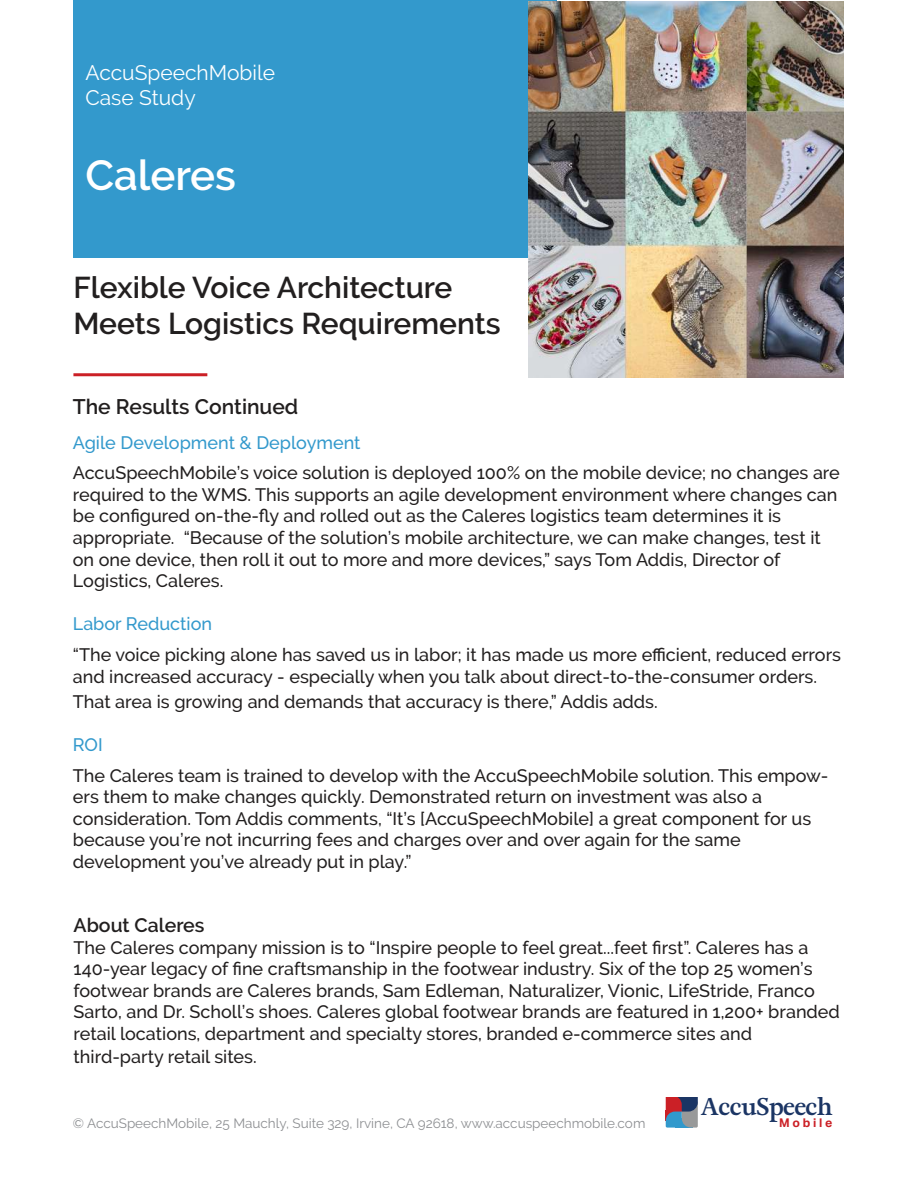
<style>
.page{position:relative;width:918px;height:1188px;background:#fff}
.page>*{position:absolute;margin:0;border:0;box-sizing:border-box;transform-origin:0 0}
.t1{font:600 42px "Raleway";color:#fff}
.t2{font:600 30px/36px "Raleway";color:#221f1f}
.t3{font:700 24.15px "Adriane Text";color:#1b3564}
.t4{font:21px/25.2px "Raleway";color:#fff}
.t5{font:600 21px "Raleway";color:#221f1f}
.t6{font:600 19.5px "Raleway";color:#221f1f}
.t7{font:500 18px/21.6px "Raleway";color:#221f1f}
.t8{font:500 18px "Raleway";color:#39c}
.t9{font:13.5px "Raleway";color:#8d8f92}
.t10{font:700 12.15px "Aktiv Grotesk";color:#cb2026}
</style>
<div class="page">
<hr style="left:73px;top:373px;width:134px;height:3px;background:#cb2026">
<svg style="left:666px;top:1097px;width:32px;height:31px"></svg>
<div style="left:73px;top:0;width:484px;height:257px;background:#39c"></div>
<img style="left:529px;top:1px;width:314px;height:376px">
<p class="t4" style="left:85px;top:62px;width:191px">AccuSpeechMobile<br>Case Study</p>
<h1 class="t1" style="left:85px;top:159px;width:152px">Caleres</h1>
<h2 class="t2" style="left:73px;top:273px;width:429px">Flexible Voice Architecture<br>Meets Logistics Requirements</h2>
<p class="t5" style="left:73px;top:399px;width:227px">The Results Continued</p>
<p class="t8" style="left:73px;top:432px;width:289px">Agile Development &amp; Deployment</p>
<p class="t7" style="left:73px;top:462px;width:769px">AccuSpeechMobile’s voice solution is deployed 100% on the mobile device; no changes are required to the WMS. This supports an agile development environment where changes can be configured on-the-fly and rolled out as the Caleres logistics team determines it is appropriate. “Because of the solution’s mobile architecture, we can make changes, test it on one device, then roll it out to more and more devices,” says Tom Addis, Director of Logistics, Caleres.</p>
<p class="t8" style="left:73px;top:614px;width:141px">Labor Reduction</p>
<p class="t7" style="left:73px;top:644px;width:770px">“The voice picking alone has saved us in labor; it has made us more efficient, reduced errors and increased accuracy - especially when you talk about direct-to-the-consumer orders.</p>
<p class="t7" style="left:73px;top:691px;width:586px">That area is growing and demands that accuracy is there,” Addis adds.</p>
<p class="t8" style="left:73px;top:734px;width:31px">ROI</p>
<p class="t7" style="left:73px;top:765px;width:757px">The Caleres team is trained to develop with the AccuSpeechMobile solution. This empow&shy;ers them to make changes quickly. Demonstrated return on investment was also a consideration. Tom Addis comments, “It’s [AccuSpeechMobile] a great component for us because you’re not incurring fees and charges over and over again for the same development you’ve already put in play.”</p>
<p class="t6" style="left:74px;top:918px;width:132px">About Caleres</p>
<p class="t7" style="left:74px;top:936px;width:768px">The Caleres company mission is to “Inspire people to feel great...feet first”. Caleres has a 140-year legacy of fine craftsmanship in the footwear industry. Six of the top 25 women’s footwear brands are Caleres brands, Sam Edleman, Naturalizer, Vionic, LifeStride, Franco Sarto, and Dr. Scholl’s shoes. Caleres global footwear brands are featured in 1,200+ branded retail locations, department and specialty stores, branded e-commerce sites and</p>
<p class="t7" style="left:74px;top:1046px;width:185px">third-party retail sites.</p>
<h3 class="t3" style="left:701px;top:1096px;width:134px">AccuSpeech</h3>
<p class="t9" style="left:73px;top:1118px;width:574px">© AccuSpeechMobile, 25 Mauchly, Suite 329, Irvine, CA 92618, www.accuspeechmobile.com</p>
<p class="t10" style="left:779px;top:1116px;width:55px">M o b i l e</p>
</div>
